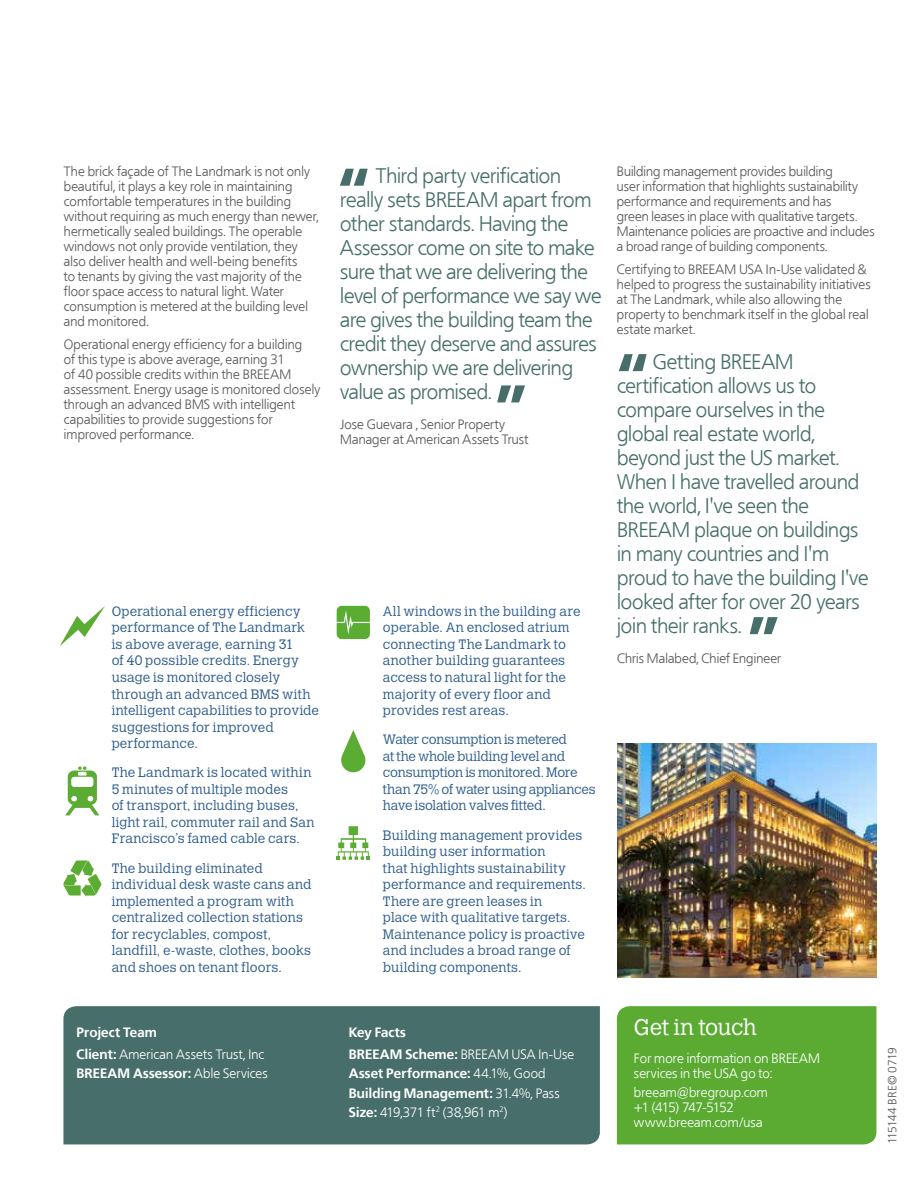
<style>
.page{position:relative;width:919px;height:1187px;background:#fff}
.page>*{position:absolute;margin:0;border:0;box-sizing:border-box;transform-origin:0 0}
.t1{font:300 22.5px "Calvert";letter-spacing:-.01em;color:#fff}
.t2{font:300 21px/24px "Frutiger BQ";letter-spacing:-.01em;color:#476e6a}
.t3{font:300 13.5px/15px "Frutiger BQ";letter-spacing:.01em;color:#575756}
.t4{font:300 13.5px/16.5px "Calvert";letter-spacing:.005em;color:#2f5e8d}
.t5{font:700 13.5px/19.2px "Frutiger BQ";letter-spacing:.015em;color:#fff}
.t6{font:300 13.5px/15px "Frutiger BQ";letter-spacing:.01em;color:#fff}
.t7{font:300 13.5px/16.5px "Calvert";letter-spacing:-.02em;color:#2f5e8d}
.t8{font:300 12px "Frutiger";letter-spacing:-.045em;color:#575756}
.s1{font-weight:700}
.s2{font-weight:300}
</style>
<div class="page">
<div style="left:63px;top:1006px;width:537px;height:138px;background:#476e6a"></div>
<div style="left:617px;top:1006px;width:259px;height:138px;background:#5bab33"></div>
<svg style="left:336px;top:605px;width:34px;height:34px"></svg>
<svg style="left:60px;top:606px;width:45px;height:40px"></svg>
<svg style="left:65px;top:766px;width:34px;height:49px"></svg>
<svg style="left:63px;top:860px;width:39px;height:36px"></svg>
<svg style="left:341px;top:730px;width:24px;height:42px"></svg>
<svg style="left:336px;top:826px;width:34px;height:33px"></svg>
<svg style="left:618px;top:354px;width:28px;height:17px"></svg>
<svg style="left:749px;top:617px;width:28px;height:17px"></svg>
<svg style="left:340px;top:169px;width:27px;height:17px"></svg>
<svg style="left:497px;top:385px;width:28px;height:17px"></svg>
<img style="left:617px;top:743px;width:259px;height:234px">
<p class="t3" style="left:64px;top:164px;width:256px">The brick façade of The Landmark is not only beautiful, it plays a key role in maintaining comfortable temperatures in the building without requiring as much energy than newer, hermetically sealed buildings. The operable windows not only provide ventilation, they also deliver health and well-being benefits<br>to tenants by giving the vast majority of the floor space access to natural light. Water consumption is metered at the building level and monitored.</p>
<p class="t3" style="left:64px;top:337px;width:258px">Operational energy efficiency for a building<br>of this type is above average, earning 31<br>of 40 possible credits within the BREEAM assessment. Energy usage is monitored closely through an advanced BMS with intelligent capabilities to provide suggestions for improved performance.</p>
<p class="t4" style="left:112px;top:603px;width:209px">Operational energy efficiency performance of The Landmark is above average, earning 31<br>of 40 possible credits. Energy usage is monitored closely through an advanced BMS with intelligent capabilities to provide suggestions for improved performance.</p>
<p class="t4" style="left:112px;top:764px;width:204px">The Landmark is located within<br>5 minutes of multiple modes<br>of transport, including buses, light rail, commuter rail and San<br>Francisco’s famed cable cars.</p>
<p class="t4" style="left:112px;top:859px;width:201px">The building eliminated individual desk waste cans and implemented a program with centralized collection stations for recyclables, compost, landfill, e-waste, clothes, books and shoes on tenant floors.</p>
<p class="t6" style="left:77px;top:1020px;width:189px;line-height:22.5px"><span class="s1">Project Team<br>Client:</span> American Assets Trust, Inc</p>
<p class="t5" style="left:77px;top:1063px;width:193px">BREEAM Assessor: <span class="s2">Able Services</span></p>
<p class="t2" style="left:340px;top:164px;width:263px;text-indent:36px">Third party verification really sets BREEAM apart from other standards. Having the<br>Assessor come on site to make sure that we are delivering the level of performance we say we are gives the building team the credit they deserve and assures ownership we are delivering value as promised.</p>
<p class="t3" style="left:340px;top:417px;width:190px">Jose Guevara , Senior Property<br>Manager at American Assets Trust</p>
<p class="t4" style="left:383px;top:603px;width:199px">All windows in the building are operable. An enclosed atrium connecting The Landmark to another building guarantees access to natural light for the majority of every floor and provides rest areas.</p>
<p class="t7" style="left:383px;top:731px;width:214px">Water consumption is metered<br>at the whole building level and consumption is monitored. More than 75% of water using appliances have isolation valves fitted.</p>
<p class="t4" style="left:383px;top:826px;width:204px">Building management provides building user information<br>that highlights sustainability performance and requirements.<br>There are green leases in<br>place with qualitative targets.<br>Maintenance policy is proactive and includes a broad range of building components.</p>
<p class="t3" style="left:617px;top:164px;width:259px">Building management provides building<br>user information that highlights sustainability performance and requirements and has<br>green leases in place with qualitative targets.<br>Maintenance policies are proactive and includes a broad range of building components.</p>
<p class="t3" style="left:617px;top:262px;width:255px">Certifying to BREEAM USA In-Use validated &amp; helped to progress the sustainability initiatives at The Landmark, while also allowing the property to benchmark itself in the global real estate market.</p>
<p class="t2" style="left:617px;top:350px;width:253px;text-indent:36px">Getting BREEAM certification allows us to compare ourselves in the global real estate world, beyond just the US market.<br>When I have travelled around the world, I've seen the<br>BREEAM plaque on buildings in many countries and I'm proud to have the building I've looked after for over 20 years join their ranks.</p>
<p class="t3" style="left:617px;top:651px;width:166px">Chris Malabed, Chief Engineer</p>
<p class="t5" style="left:349px;top:1020px;width:227px;line-height:22.5px">Key Facts<br>BREEAM Scheme: <span class="s2">BREEAM USA In-Use</span></p>
<p class="t5" style="left:349px;top:1063px;width:212px">Asset Performance: <span class="s2">44.1%, Good<br></span>Building Management: <span class="s2">31.4%, Pass<br></span>Size: <span class="s2">419,371 ft</span><sup>2</sup> <span class="s2">(38,961 m</span><sup>2</sup><span class="s2">)</span></p>
<h1 class="t1" style="left:634px;top:1014px;width:124px">Get in touch</h1>
<p class="t6" style="left:634px;top:1050px;width:187px">For more information on BREEAM services in the USA go to:</p>
<p class="t6" style="left:634px;top:1084px;width:135px">breeam@bregroup.com +1 (415) 747-5152 www.breeam.com/usa</p>
<p class="t8" style="left:885px;top:1144px;width:98px;rotate:-90deg">115144 BRE© 0719</p>
</div>
